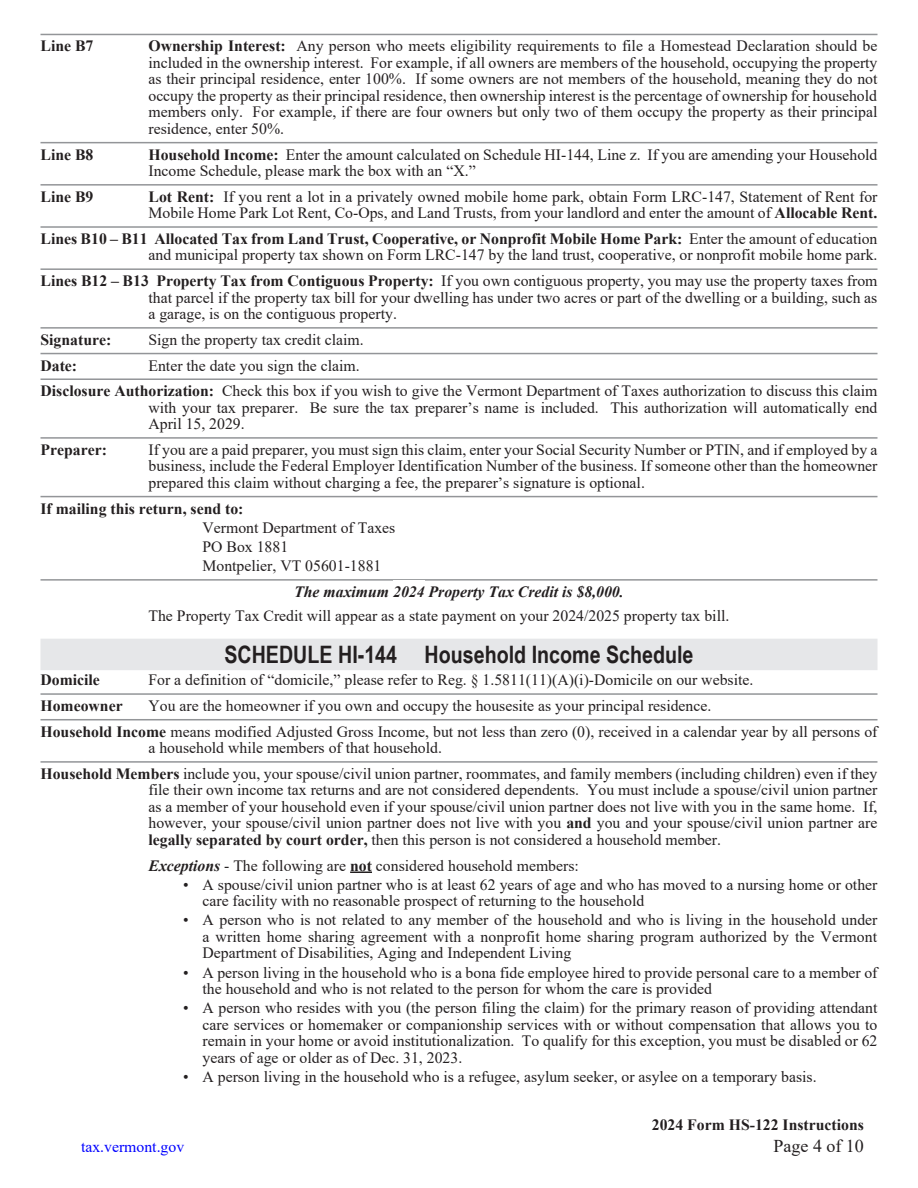
<style>
.page{position:relative;width:918px;height:1188px;background:#fff}
.page>*{position:absolute;margin:0;border:0;box-sizing:border-box;transform-origin:0 0}
._2012IncInstr-FormNumber{font:700 24px "Arial Narrow";color:#231f20}
.t1{font:18px "Times New Roman";color:#231f20}
._2012Inc-MinorHeader-with-line{font:15.75px/16.5px "Times New Roman";color:#231f20;text-align:justify}
._2012Inc-Bullets{font:15.75px/16.5px "Times New Roman";color:#231f20}
._2012IncInst-Normal{font:15.75px "Times New Roman";color:#231f20}
._2012Inc-MinorHeader-with-line-2{font:700 15.75px "Times New Roman";color:#231f20}
._2012Inc-MinorHeader-with-line-3{font:italic 700 15.75px "Times New Roman";color:#231f20}
.t2{font:15.75px "Times New Roman";color:#00f}
._2012IncInst-Normal-2{font:700 15.75px "Times New Roman";color:#231f20}
.s1{font-weight:700}
.s2{font-weight:700;font-style:italic}
</style>
<div class="page">
<hr style="left:40px;top:34px;width:838px;height:1px;background:#939598">
<hr style="left:40px;top:142px;width:838px;height:1px;background:#939598">
<hr style="left:40px;top:184px;width:838px;height:2px;background:#939598">
<hr style="left:40px;top:226px;width:838px;height:2px;background:#939598">
<hr style="left:40px;top:268px;width:838px;height:2px;background:#939598">
<hr style="left:40px;top:327px;width:838px;height:2px;background:#939598">
<hr style="left:40px;top:353px;width:838px;height:1px;background:#939598">
<hr style="left:40px;top:378px;width:838px;height:2px;background:#939598">
<hr style="left:40px;top:437px;width:838px;height:2px;background:#939598">
<hr style="left:40px;top:496px;width:838px;height:1px;background:#939598">
<hr style="left:40px;top:579px;width:838px;height:2px;background:#939598">
<div style="left:40px;top:639px;width:838px;height:31px;background:#e6e7e9"></div>
<hr style="left:40px;top:693px;width:838px;height:2px;background:#939598">
<hr style="left:40px;top:719px;width:838px;height:1px;background:#939598">
<hr style="left:40px;top:761px;width:838px;height:2px;background:#939598">
<svg style="left:350px;top:872px;width:22px;height:1px"></svg>
<p class="_2012Inc-MinorHeader-with-line-2" style="left:40px;top:35px;width:54px">Line B7</p>
<p class="_2012Inc-MinorHeader-with-line" style="left:148px;top:37px;width:731px"><span class="s1">Ownership Interest:</span> Any person who meets eligibility requirements to file a Homestead Declaration should be included in the ownership interest. For example, if all owners are members of the household, occupying the property as their principal residence, enter 100%. If some owners are not members of the household, meaning they do not occupy the property as their principal residence, then ownership interest is the percentage of ownership for household members only. For example, if there are four owners but only two of them occupy the property as their principal residence, enter 50%.</p>
<p class="_2012Inc-MinorHeader-with-line-2" style="left:40px;top:143px;width:54px">Line B8</p>
<p class="_2012Inc-MinorHeader-with-line" style="left:148px;top:146px;width:731px"><span class="s1">Household Income:</span> Enter the amount calculated on Schedule HI-144, Line z. If you are amending your Household<br>Income Schedule, please mark the box with an “X.”</p>
<p class="_2012Inc-MinorHeader-with-line-2" style="left:40px;top:185px;width:54px">Line B9</p>
<p class="_2012Inc-MinorHeader-with-line" style="left:148px;top:188px;width:731px"><span class="s1">Lot Rent:</span> If you rent a lot in a privately owned mobile home park, obtain Form LRC-147, Statement of Rent for<br>Mobile Home Park Lot Rent, Co-Ops, and Land Trusts, from your landlord and enter the amount of <span class="s1">Allocable Rent.</span></p>
<p class="_2012Inc-MinorHeader-with-line" style="left:40px;top:230px;width:839px;text-align:right"><span class="s1">Lines B10 – B11 Allocated Tax from Land Trust, Cooperative, or Nonprofit Mobile Home Park:</span> Enter the amount of education and municipal property tax shown on Form LRC-147 by the land trust, cooperative, or nonprofit mobile home park.</p>
<p class="_2012Inc-MinorHeader-with-line" style="left:148px;top:272px;width:731px;text-indent:-108px"><span class="s1">Lines B12 – B13 Property Tax from Contiguous Property:</span> If you own contiguous property, you may use the property taxes from that parcel if the property tax bill for your dwelling has under two acres or part of the dwelling or a building, such as a garage, is on the contiguous property.</p>
<p class="_2012Inc-MinorHeader-with-line-2" style="left:40px;top:328px;width:72px">Signature:</p>
<p class="_2012Inc-MinorHeader-with-line" style="left:148px;top:331px;width:217px">Sign the property tax credit claim.</p>
<p class="_2012Inc-MinorHeader-with-line-2" style="left:40px;top:354px;width:38px">Date:</p>
<p class="_2012Inc-MinorHeader-with-line" style="left:148px;top:356px;width:213px">Enter the date you sign the claim.</p>
<p class="_2012Inc-MinorHeader-with-line" style="left:148px;top:382px;width:731px;text-indent:-108px"><span class="s1">Disclosure Authorization:</span> Check this box if you wish to give the Vermont Department of Taxes authorization to discuss this claim with your tax preparer. Be sure the tax preparer’s name is included. This authorization will automatically end April 15, 2029.</p>
<p class="_2012Inc-MinorHeader-with-line-2" style="left:40px;top:438px;width:68px">Preparer:</p>
<p class="_2012Inc-MinorHeader-with-line" style="left:148px;top:441px;width:731px">If you are a paid preparer, you must sign this claim, enter your Social Security Number or PTIN, and if employed by a business, include the Federal Employer Identification Number of the business. If someone other than the homeowner prepared this claim without charging a fee, the preparer’s signature is optional.</p>
<p class="_2012Inc-MinorHeader-with-line-2" style="left:40px;top:497px;width:205px">If mailing this return, send to:</p>
<p class="_2012IncInst-Normal" style="left:203px;top:516px;width:194px">Vermont Department of Taxes</p>
<p class="_2012IncInst-Normal" style="left:203px;top:536px;width:87px">PO Box 1881</p>
<p class="_2012IncInst-Normal" style="left:203px;top:555px;width:180px">Montpelier, VT 05601-1881</p>
<p class="_2012Inc-MinorHeader-with-line-3" style="left:294px;top:581px;width:331px">The maximum 2024 Property Tax Credit is $8,000.</p>
<p class="_2012IncInst-Normal" style="left:148px;top:605px;width:582px">The Property Tax Credit will appear as a state payment on your 2024/2025 property tax bill.</p>
<p class="_2012IncInstr-FormNumber" style="left:224px;top:637px;width:471px">SCHEDULE HI-144 Household Income Schedule</p>
<p class="_2012IncInst-Normal-2" style="left:40px;top:669px;width:61px">Domicile</p>
<p class="_2012IncInst-Normal" style="left:149px;top:669px;width:606px">For a definition of “domicile,” please refer to Reg. § 1.5811(11)(A)(i)-Domicile on our website.</p>
<p class="_2012Inc-MinorHeader-with-line-2" style="left:40px;top:694px;width:84px">Homeowner</p>
<p class="_2012Inc-MinorHeader-with-line" style="left:148px;top:697px;width:564px">You are the homeowner if you own and occupy the housesite as your principal residence.</p>
<p class="_2012Inc-MinorHeader-with-line" style="left:148px;top:723px;width:731px;text-indent:-108px"><span class="s1">Household Income</span> means modified Adjusted Gross Income, but not less than zero (0), received in a calendar year by all persons of a household while members of that household.</p>
<p class="_2012Inc-MinorHeader-with-line" style="left:148px;top:765px;width:731px;text-indent:-108px"><span class="s1">Household Members</span> include you, your spouse/civil union partner, roommates, and family members (including children) even if they file their own income tax returns and are not considered dependents. You must include a spouse/civil union partner as a member of your household even if your spouse/civil union partner does not live with you in the same home. If, however, your spouse/civil union partner does not live with you <span class="s1">and</span> you and your spouse/civil union partner are <span class="s1">legally separated by court order,</span> then this person is not considered a household member.</p>
<p class="_2012Inc-MinorHeader-with-line" style="left:148px;top:857px;width:432px"><span class="s2">Exceptions</span> - The following are <span class="s1">not</span> considered household members:</p>
<p class="_2012Inc-Bullets" style="left:202px;top:876px;width:676px;text-indent:-20px">• A spouse/civil union partner who is at least 62 years of age and who has moved to a nursing home or other care facility with no reasonable prospect of returning to the household</p>
<p class="_2012Inc-Bullets" style="left:202px;top:911px;width:676px;text-align:justify;text-indent:-20px">• A person who is not related to any member of the household and who is living in the household under a written home sharing agreement with a nonprofit home sharing program authorized by the Vermont Department of Disabilities, Aging and Independent Living</p>
<p class="_2012Inc-Bullets" style="left:202px;top:964px;width:677px;text-indent:-20px">• A person living in the household who is a bona fide employee hired to provide personal care to a member of the household and who is not related to the person for whom the care is provided</p>
<p class="_2012Inc-Bullets" style="left:202px;top:999px;width:677px;text-align:justify;text-indent:-20px">• A person who resides with you (the person filing the claim) for the primary reason of providing attendant care services or homemaker or companionship services with or without compensation that allows you to remain in your home or avoid institutionalization. To qualify for this exception, you must be disabled or 62 years of age or older as of Dec. 31, 2023.</p>
<p class="_2012Inc-Bullets" style="left:183px;top:1068px;width:635px">• A person living in the household who is a refugee, asylum seeker, or asylee on a temporary basis.</p>
<p class="_2012Inc-MinorHeader-with-line-2" style="left:652px;top:1114px;width:214px">2024 Form HS-122 Instructions</p>
<p class="t2" style="left:81px;top:1136px;width:105px">tax.vermont.gov</p>
<p class="t1" style="left:774px;top:1133px;width:92px">Page 4 of 10</p>
</div>
